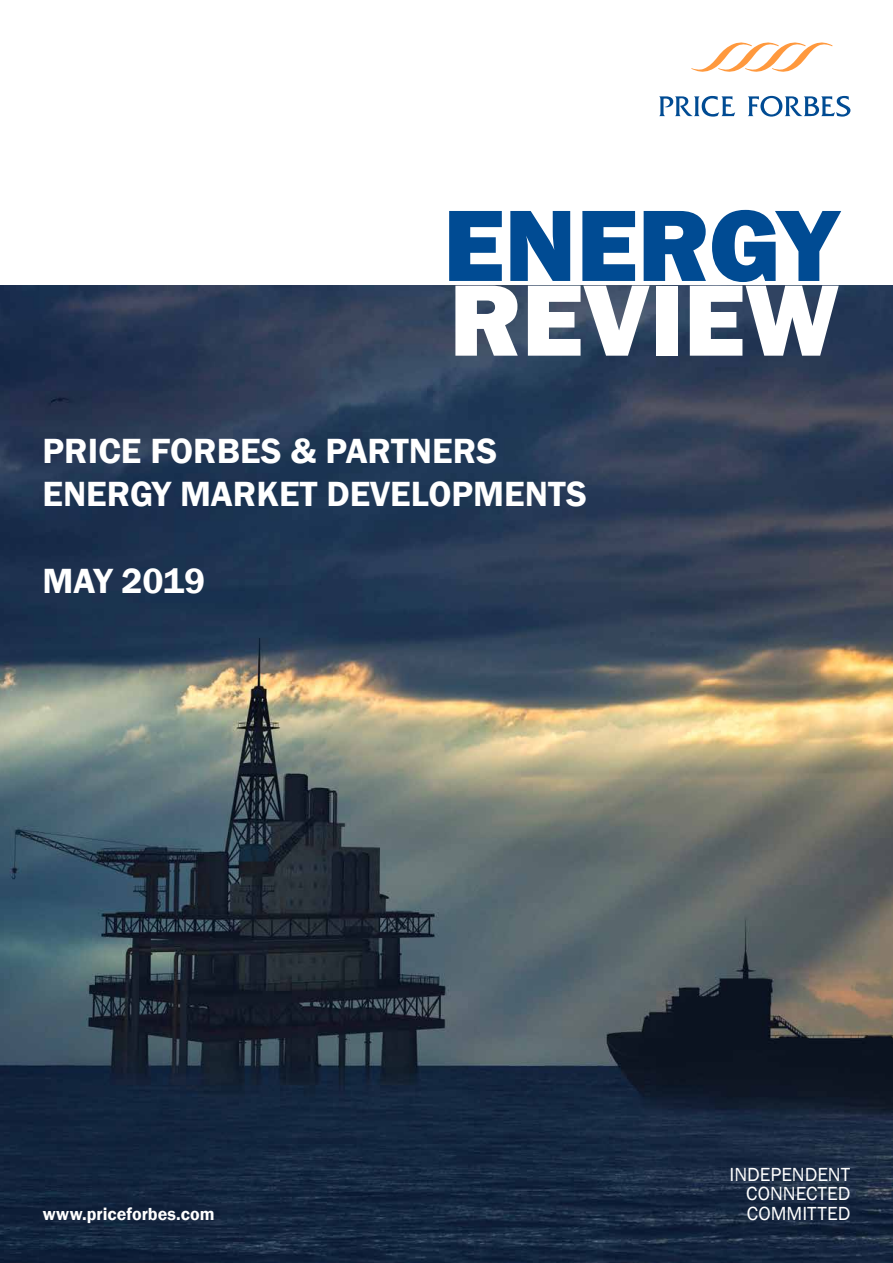
<style>
.page{position:relative;width:893px;height:1263px;background:#fff}
.page>*{position:absolute;margin:0;border:0;box-sizing:border-box;transform-origin:0 0}
.t1{font:800 105px "Franklin Gothic";color:#fff}
.t2{font:800 105px "Franklin Gothic";color:#004b93}
.t3{font:600 36px/43.2px "Franklin Gothic";color:#fff}
.t4{font:19.5px/19.5px "Franklin Gothic";color:#fff;text-align:justify}
.t5{font:600 18px "Franklin Gothic";color:#fff}
</style>
<div class="page">
<img style="left:0;top:286px;width:893px;height:977px">
<svg style="left:659px;top:96px;width:76px;height:21px"></svg>
<svg style="left:748px;top:96px;width:102px;height:21px"></svg>
<svg style="left:691px;top:42px;width:142px;height:30px"></svg>
<h1 class="t2" style="left:443px;top:178px;width:398px">ENERGY</h1>
<h1 class="t1" style="left:449px;top:252px;width:392px">REVIEW</h1>
<p class="t3" style="left:43px;top:430px;width:546px">PRICE FORBES &amp; PARTNERS<br>ENERGY MARKET DEVELOPMENTS</p>
<p class="t3" style="left:43px;top:559px;width:164px">MAY 2019</p>
<p class="t5" style="left:43px;top:1203px;width:173px">www.priceforbes.com</p>
<p class="t4" style="left:746px;top:1165px;width:106px;text-indent:-17px">INDEPENDENT CONNECTED COMMITTED</p>
</div>
